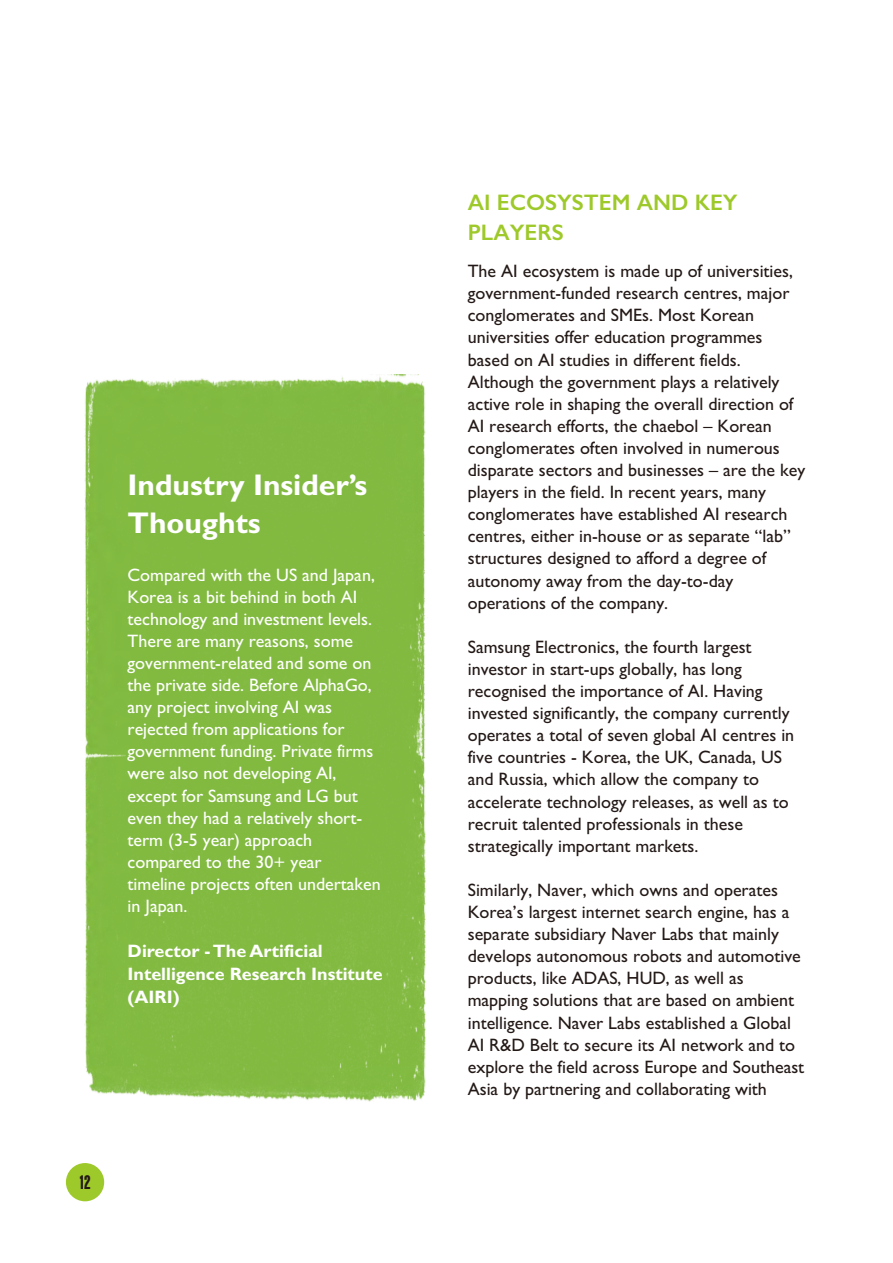
<style>
.page{position:relative;width:893px;height:1263px;background:#fff}
.page>*{position:absolute;margin:0;border:0;box-sizing:border-box;transform-origin:0 0}
.t1{font:700 30px/38.2px "Gill Sans";color:#fff}
.t2{font:600 22.5px/29.5px "Gill Sans";color:#9ec92a}
.t3{font:18px/22px "Gill Sans";color:#231916}
.t4{font:18px/22px "Gill Sans";color:#fff}
.t5{font:700 18px/23px "Gill Sans";color:#fff}
.t6{font:18px "Daily Tabloid JNL";color:#231916}
</style>
<div class="page">
<div style="left:66px;top:1163px;width:38px;height:38px;background:#9ec92a;border-radius:50%"></div>
<div style="left:84px;top:374px;width:342px;height:728px;background:#82ba41"></div>
<h1 class="t1" style="left:128px;top:469px;width:241px">Industry Insider’s<br>Thoughts</h1>
<p class="t4" style="left:128px;top:565px;width:255px">Compared with the US and Japan,<br>Korea is a bit behind in both AI technology and investment levels.<br>There are many reasons, some government-related and some on the private side. Before AlphaGo, any project involving AI was rejected from applications for government funding. Private firms were also not developing AI, except for Samsung and LG but even they had a relatively short&shy;term (3-5 year) approach compared to the 30+ year timeline projects often undertaken in Japan.</p>
<p class="t5" style="left:128px;top:941px;width:257px">Director - The Artificial<br>Intelligence Research Institute (AIRI)</p>
<p class="t6" style="left:80px;top:1174px;width:13px">12</p>
<p class="t2" style="left:468px;top:191px;width:271px">AI ECOSYSTEM AND KEY<br>PLAYERS</p>
<p class="t3" style="left:468px;top:262px;width:339px">The AI ecosystem is made up of universities, government-funded research centres, major conglomerates and SMEs. Most Korean universities offer education programmes based on AI studies in different fields.<br>Although the government plays a relatively active role in shaping the overall direction of AI research efforts, the chaebol – Korean conglomerates often involved in numerous disparate sectors and businesses – are the key players in the field. In recent years, many conglomerates have established AI research centres, either in-house or as separate “lab” structures designed to afford a degree of autonomy away from the day-to-day operations of the company.</p>
<p class="t3" style="left:468px;top:638px;width:328px">Samsung Electronics, the fourth largest investor in start-ups globally, has long recognised the importance of AI. Having invested significantly, the company currently operates a total of seven global AI centres in five countries - Korea, the UK, Canada, US and Russia, which allow the company to accelerate technology releases, as well as to recruit talented professionals in these strategically important markets.</p>
<p class="t3" style="left:468px;top:881px;width:338px">Similarly, Naver, which owns and operates Korea’s largest internet search engine, has a separate subsidiary Naver Labs that mainly develops autonomous robots and automotive products, like ADAS, HUD, as well as mapping solutions that are based on ambient intelligence. Naver Labs established a Global AI R&amp;D Belt to secure its AI network and to explore the field across Europe and Southeast Asia by partnering and collaborating with</p>
</div>
